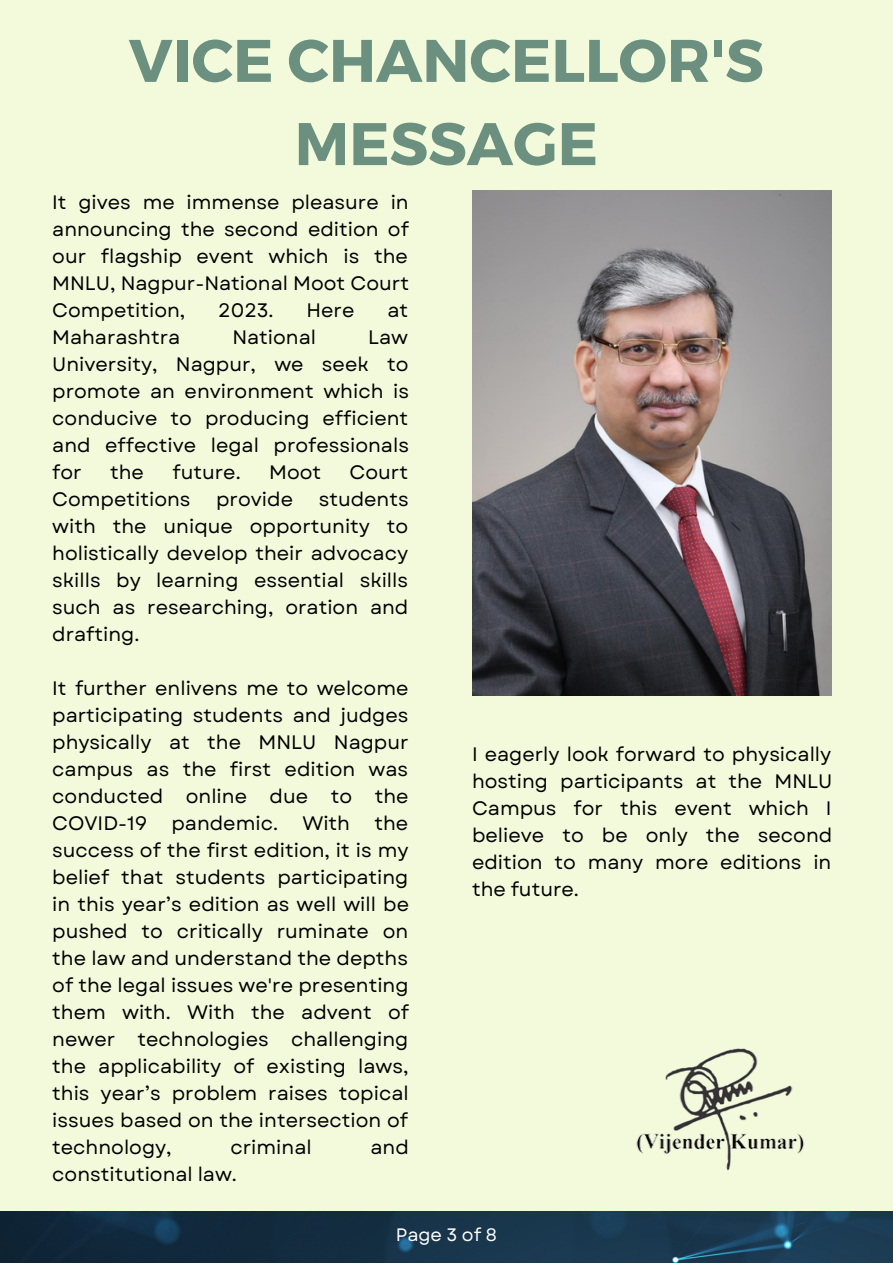
<style>
.page{position:relative;width:893px;height:1264px;background:#fff}
.page>*{position:absolute;margin:0;border:0;box-sizing:border-box;transform-origin:0 0}
.t1{font:700 60px/83.2px "Montserrat";color:#6b9080;text-align:center}
.t2{font:19.5px/27px "Garet";color:#000;text-align:justify}
.t3{font:18px "Garet";color:#fff}
</style>
<div class="page">
<img style="left:0;top:1209px;width:892px;height:53px">
<div style="left:0;top:0;width:892px;height:1209px;background:#f3fadc"></div>
<img style="left:472px;top:191px;width:359px;height:504px">
<img style="left:636px;top:1048px;width:168px;height:123px">
<h1 class="t1" style="left:129px;top:16px;width:636px">VICE CHANCELLOR'S<br>MESSAGE</h1>
<p class="t2" style="left:52px;top:189px;width:358px">It gives me immense pleasure in announcing the second edition of our flagship event which is the MNLU, Nagpur-National Moot Court Competition,</p>
<p class="t2" style="left:218px;top:297px;width:57px">2023.</p>
<p class="t2" style="left:306px;top:297px;width:49px">Here</p>
<p class="t2" style="left:387px;top:297px;width:22px">at</p>
<p class="t2" style="left:52px;top:324px;width:130px">Maharashtra</p>
<p class="t2" style="left:232px;top:324px;width:85px">National</p>
<p class="t2" style="left:52px;top:324px;width:358px;text-indent:316px">Law University, Nagpur, we seek to promote an environment which is conducive to producing efficient and effective legal professionals for</p>
<p class="t2" style="left:110px;top:459px;width:35px">the</p>
<p class="t2" style="left:172px;top:459px;width:70px">future.</p>
<p class="t2" style="left:269px;top:459px;width:53px">Moot</p>
<p class="t2" style="left:349px;top:459px;width:60px">Court</p>
<p class="t2" style="left:52px;top:486px;width:140px">Competitions</p>
<p class="t2" style="left:216px;top:486px;width:78px">provide</p>
<p class="t2" style="left:52px;top:486px;width:358px;text-indent:266px">students with the unique opportunity to holistically develop their advocacy skills by learning essential skills such as researching, oration and drafting.</p>
<p class="t2" style="left:52px;top:674px;width:358px">It further enlivens me to welcome participating students and judges physically at the MNLU Nagpur campus as the first edition was conducted online due to the COVID-19 pandemic. With the success of the first edition, it is my belief that students participating in this year’s edition as well will be pushed to critically ruminate on the law and understand the depths of the legal issues we're presenting them with. With the advent of newer technologies challenging the applicability of existing laws, this year’s problem raises topical issues based on the intersection of technology,</p>
<p class="t2" style="left:230px;top:1133px;width:83px">criminal</p>
<p class="t2" style="left:370px;top:1133px;width:40px">and</p>
<p class="t2" style="left:52px;top:1160px;width:186px">constitutional law.</p>
<p class="t2" style="left:472px;top:741px;width:362px">I eagerly look forward to physically hosting participants at the MNLU Campus for this event which I believe to be only the second edition to many more editions in the future.</p>
<p class="t3" style="left:396px;top:1221px;width:102px">Page 3 of 8</p>
</div>
